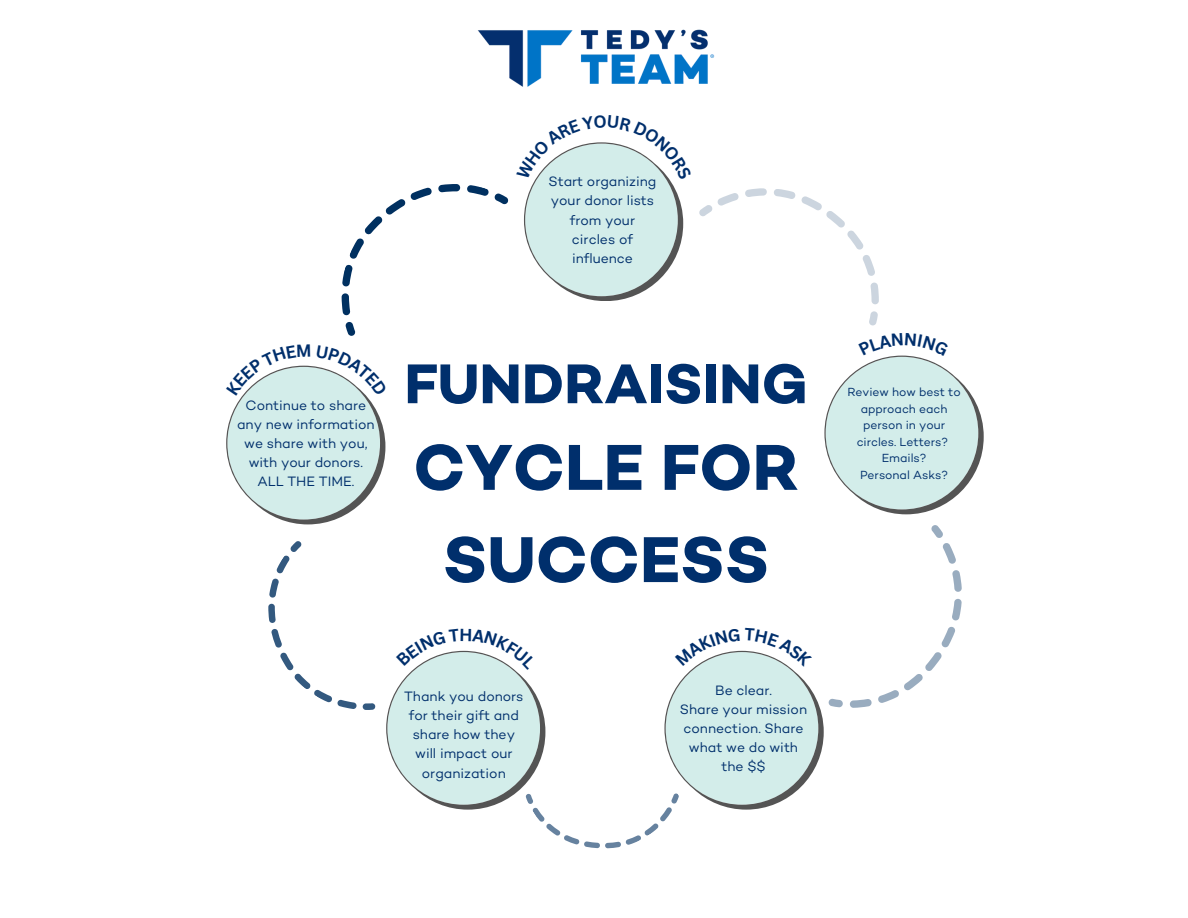
<style>
.page{position:relative;width:1188px;height:918px;background:#fff}
.page>*{position:absolute;margin:0;border:0;box-sizing:border-box;transform-origin:0 0}
.t1{font:700 66px/92.2px "Campton";color:#002f6c;text-align:center}
.t2{font:700 57px "Campton";color:#002f6c}
.t3{font:13.8px/19.2px "Campton";color:#002f6c;text-align:center}
.t4{font:12px/16.6px "Campton";color:#002f6c;text-align:center}
</style>
<div class="page">
<img style="left:478px;top:29px;width:237px;height:58px">
<svg style="left:699px;top:188px;width:180px;height:116px"></svg>
<svg style="left:869px;top:311px;width:9px;height:15px"></svg>
<svg style="left:850px;top:525px;width:112px;height:183px"></svg>
<svg style="left:524px;top:142px;width:160px;height:159px"></svg>
<svg style="left:824px;top:355px;width:160px;height:159px"></svg>
<svg style="left:268px;top:541px;width:575px;height:308px"></svg>
<svg style="left:226px;top:184px;width:283px;height:340px"></svg>
<p class="t3" style="left:549px;top:173px;width:109px">Start organizing your donor lists from your circles of influence</p>
<p class="t3" style="left:237px;top:397px;width:139px">Continue to share any new information we share with you, with your donors.<br>ALL THE TIME.</p>
<h2 class="t2" style="left:404px;top:359px;width:405px">FUNDRAISING</h2>
<h2 class="t1" style="left:413px;top:428px;width:387px">CYCLE FOR<br>SUCCESS</h2>
<p class="t3" style="left:404px;top:688px;width:121px">Thank you donors for their gift and share how they will impact our organization</p>
<p class="t3" style="left:680px;top:682px;width:129px">Be clear.<br>Share your mission connection. Share what we do with the $$</p>
<p class="t4" style="left:847px;top:385px;width:115px">Review how best to approach each person in your circles. Letters?<br>Emails?<br>Personal Asks?</p>
</div>
